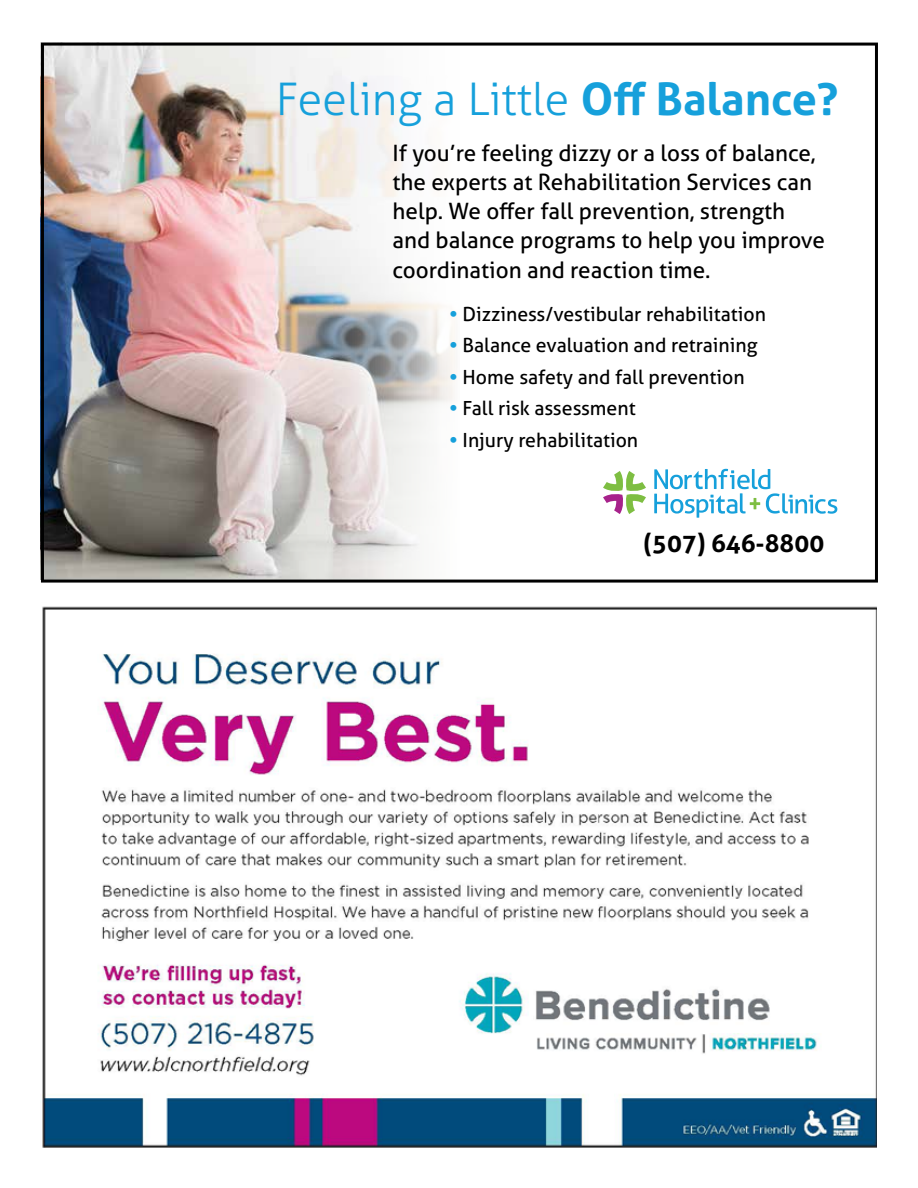
<style>
.page{position:relative;width:918px;height:1188px;background:#fff}
.page>*{position:absolute;margin:0;border:0;box-sizing:border-box;transform-origin:0 0}
.t1{font:300 45px "Aller";color:#16a0db}
.t2{font:700 24.75px "Aller";color:#000}
.t3{font:22.5px/29.2px "Aller";color:#000}
.t4{font:19.5px "Aller";color:#000}
.s1{font-weight:700}
.s2{font-weight:700;color:#16a0db}
</style>
<div class="page">
<img style="left:45px;top:47px;width:410px;height:532px">
<div style="left:41px;top:43px;width:837px;height:540px;border:3px solid #000"></div>
<svg style="left:654px;top:469px;width:183px;height:49px"></svg>
<svg style="left:603px;top:471px;width:43px;height:43px"></svg>
<img style="left:42px;top:606px;width:835px;height:542px">
<h1 class="t1" style="left:276px;top:72px;width:564px">Feeling a Little <span class="s1">Off Balance?</span></h1>
<p class="t3" style="left:393px;top:138px;width:434px">If you’re feeling dizzy or a loss of balance, the experts at Rehabilitation Services can help. We offer fall prevention, strength and balance programs to help you improve coordination and reaction time.</p>
<p class="t4" style="left:449px;top:302px;width:318px"><span class="s2">•</span> Dizziness/vestibular rehabilitation</p>
<p class="t4" style="left:449px;top:334px;width:310px"><span class="s2">•</span> Balance evaluation and retraining</p>
<p class="t4" style="left:449px;top:365px;width:297px"><span class="s2">•</span> Home safety and fall prevention</p>
<p class="t4" style="left:449px;top:397px;width:188px"><span class="s2">•</span> Fall risk assessment</p>
<p class="t4" style="left:449px;top:428px;width:191px"><span class="s2">•</span> Injury rehabilitation</p>
<p class="t2" style="left:643px;top:528px;width:182px">(507) 646-8800</p>
</div>
